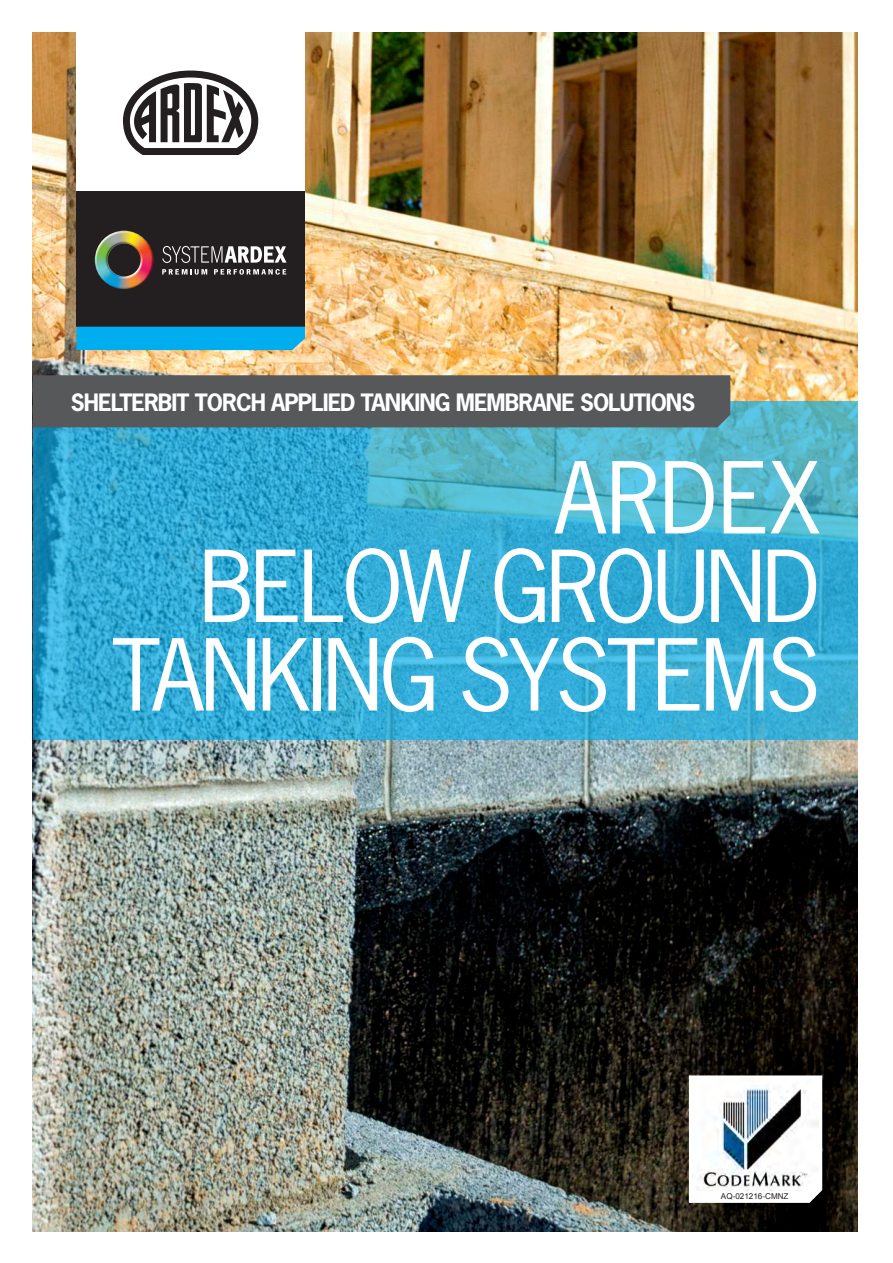
<style>
.page{position:relative;width:893px;height:1263px;background:#fff}
.page>*{position:absolute;margin:0;border:0;box-sizing:border-box;transform-origin:0 0}
.t1{font:93px/88.5px "News Gothic Std";letter-spacing:-.04em;color:#fff;text-align:right}
.t2{font:700 22.5px "News Gothic Std";letter-spacing:-.04em;color:#fff}
.t3{font:8.1px "Arial";color:#231f20}
</style>
<div class="page">
<img style="left:33px;top:32px;width:825px;height:1199px">
<div style="left:76px;top:191px;width:229px;height:136px;background:#231f20"></div>
<svg style="left:162px;top:246px;width:125px;height:17px"></svg>
<img style="left:95px;top:231px;width:58px;height:58px">
<svg style="left:162px;top:269px;width:45px;height:6px"></svg>
<svg style="left:214px;top:269px;width:72px;height:6px"></svg>
<div style="left:76px;top:30px;width:229px;height:161px;background:#fff"></div>
<svg style="left:123px;top:71px;width:135px;height:84px"></svg>
<div style="left:76px;top:327px;width:229px;height:23px;background:#00aeef"></div>
<svg style="left:689px;top:1075px;width:133px;height:128px"></svg>
<img style="left:692px;top:1078px;width:127px;height:112px">
<svg style="left:33px;top:401px;width:825px;height:339px;background:#38acd2"></svg>
<div style="left:33px;top:375px;width:697px;height:52px;background:#57585a"></div>
<p class="t2" style="left:71px;top:387px;width:626px">SHELTERBIT TORCH APPLIED TANKING MEMBRANE SOLUTIONS</p>
<h1 class="t1" style="left:111px;top:453px;width:710px">ARDEX<br>BELOW GROUND<br>TANKING SYSTEMS</h1>
<p class="t3" style="left:721px;top:1191px;width:69px">AQ-021216-CMNZ</p>
</div>
